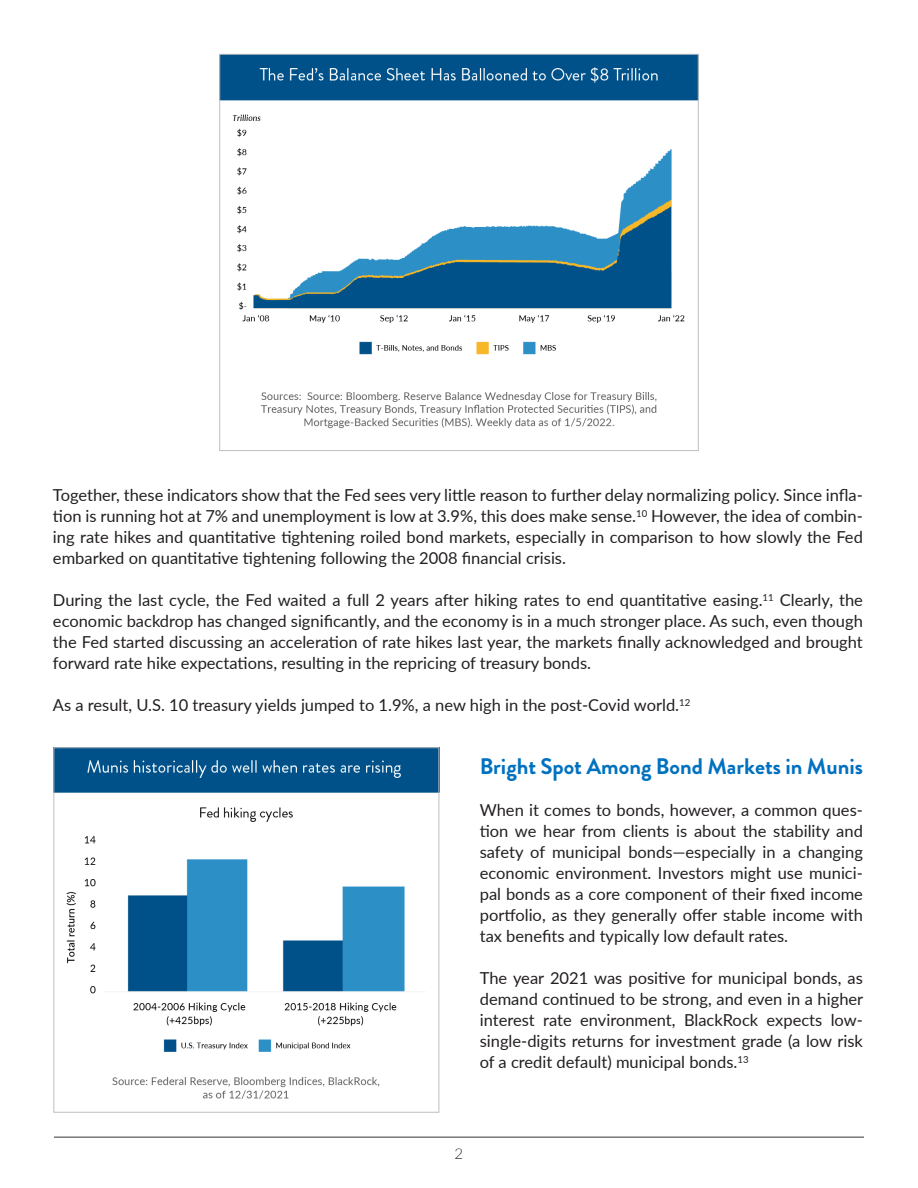
<style>
.page{position:relative;width:918px;height:1188px;background:#fff}
.page>*{position:absolute;margin:0;border:0;box-sizing:border-box;transform-origin:0 0}
.disc{font:700 22.5px "Brandon Grotesque";color:#0071c0}
.disc-2{font:16.5px/21px "Lato";color:#231f20;text-align:justify}
.t1{font:300 15px "Lato";color:#2b2d2e}
</style>
<div class="page">
<hr style="left:54px;top:1137px;width:810px;height:1px;background:#353434">
<img style="left:221px;top:56px;width:476px;height:373px">
<img style="left:55px;top:749px;width:382px;height:350px">
<div style="left:53px;top:747px;width:386px;height:366px;border:1px solid #bfbfbf"></div>
<p class="disc-2" style="left:53px;top:484px;width:811px">Together, these indicators show that the Fed sees very little reason to further delay normalizing policy. Since infla&shy;tion is running hot at 7% and unemployment is low at 3.9%, this does make sense.<sup>10</sup> However, the idea of combin&shy;ing rate hikes and quantitative tightening roiled bond markets, especially in comparison to how slowly the Fed embarked on quantitative tightening following the 2008 financial crisis.</p>
<p class="disc-2" style="left:53px;top:589px;width:811px">During the last cycle, the Fed waited a full 2 years after hiking rates to end quantitative easing.<sup>11</sup> Clearly, the economic backdrop has changed significantly, and the economy is in a much stronger place. As such, even though the Fed started discussing an acceleration of rate hikes last year, the markets finally acknowledged and brought forward rate hike expectations, resulting in the repricing of treasury bonds.</p>
<p class="disc-2" style="left:53px;top:694px;width:639px">As a result, U.S. 10 treasury yields jumped to 1.9%, a new high in the post-Covid world.<sup>12</sup></p>
<p class="disc" style="left:480px;top:751px;width:385px">Bright Spot Among Bond Markets in Munis</p>
<p class="disc-2" style="left:480px;top:799px;width:385px">When it comes to bonds, however, a common ques&shy;tion we hear from clients is about the stability and safety of municipal bonds—especially in a changing economic environment. Investors might use munici&shy;pal bonds as a core component of their fixed income portfolio, as they generally offer stable income with tax benefits and typically low default rates.</p>
<p class="disc-2" style="left:480px;top:967px;width:385px">The year 2021 was positive for municipal bonds, as demand continued to be strong, and even in a higher interest rate environment, BlackRock expects low&shy;single-digits returns for investment grade (a low risk of a credit default) municipal bonds.<sup>13</sup></p>
<p class="t1" style="left:455px;top:1143px;width:10px">2</p>
</div>
